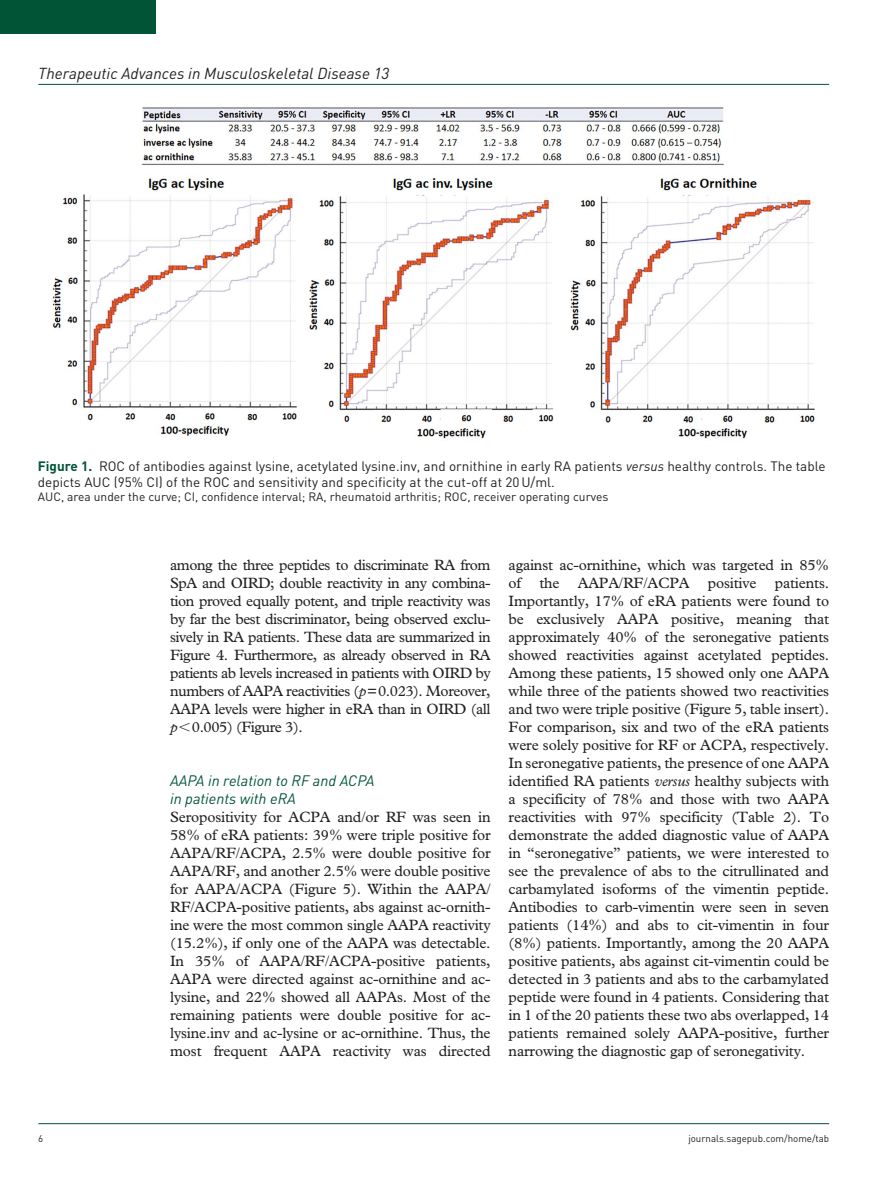
<style>
.page{position:relative;width:893px;height:1191px;background:#fff}
.page>*{position:absolute;margin:0;border:0;box-sizing:border-box;transform-origin:0 0}
.t1{font:italic 15.75px "DIN";color:#231f20}
.t2{font:15px/18px "Plantin Std";letter-spacing:-.01em;color:#231f20;text-align:justify}
.t3{font:italic 15px/18px "DIN";color:#015436}
.t4{font:13.5px/15.8px "DIN";color:#231f20}
.t5{font:12px "DIN";color:#231f20}
.t6{font:9.75px "DIN";color:#231f20}
.s1{font-weight:700;color:#015436}
.s2{font-style:italic}
</style>
<div class="page">
<hr style="left:38px;top:84px;width:791px;height:1px;background:#015436">
<hr style="left:38px;top:1123px;width:791px;height:1px;background:#015436">
<div style="left:0;top:0;width:155px;height:34px;background:#015436"></div>
<img style="left:52px;top:107px;width:763px;height:332px">
<p class="t1" style="left:38px;top:63px;width:353px">Therapeutic Advances in Musculoskeletal Disease 13</p>
<p class="t4" style="left:38px;top:458px;width:789px"><span class="s1">Figure 1.</span> ROC of antibodies against lysine, acetylated lysine.inv, and ornithine in early RA patients <span class="s2">versus</span> healthy controls. The table depicts AUC (95% CI) of the ROC and sensitivity and specificity at the cut-off at 20U/ml.</p>
<p class="t5" style="left:38px;top:489px;width:572px">AUC, area under the curve; CI, confidence interval; RA, rheumatoid arthritis; ROC, receiver operating curves</p>
<p class="t2" style="left:170px;top:556px;width:322px">among the three peptides to discriminate RA from SpA and OIRD; double reactivity in any combina&shy;tion proved equally potent, and triple reactivity was by far the best discriminator, being observed exclu&shy;sively in RA patients. These data are summarized in Figure 4. Furthermore, as already observed in RA patients ab levels increased in patients with OIRD by numbers of AAPA reactivities (<span class="s2">p</span>=0.023). Moreover, AAPA levels were higher in eRA than in OIRD (all <span class="s2">p</span> 0.005) (Figure 3).</p>
<p class="t3" style="left:170px;top:771px;width:206px">AAPA in relation to RF and ACPA in patients with eRA</p>
<p class="t2" style="left:170px;top:808px;width:322px">Seropositivity for ACPA and/or RF was seen in 58% of eRA patients: 39% were triple positive for AAPA/RF/ACPA, 2.5% were double positive for AAPA/RF, and another 2.5% were double positive for AAPA/ACPA (Figure 5). Within the AAPA/ RF/ACPA-positive patients, abs against ac-ornith&shy;ine were the most common single AAPA reactivity (15.2%), if only one of the AAPA was detectable.<br>In 35% of AAPA/RF/ACPA-positive patients, AAPA were directed against ac-ornithine and ac&shy;lysine, and 22% showed all AAPAs. Most of the remaining patients were double positive for ac&shy;lysine.inv and ac-lysine or ac-ornithine. Thus, the most frequent AAPA reactivity was directed</p>
<p class="t2" style="left:509px;top:556px;width:322px">against ac-ornithine, which was targeted in 85% of the AAPA/RF/ACPA positive patients.<br>Importantly, 17% of eRA patients were found to be exclusively AAPA positive, meaning that approximately 40% of the seronegative patients showed reactivities against acetylated peptides.<br>Among these patients, 15 showed only one AAPA while three of the patients showed two reactivities and two were triple positive (Figure 5, table insert).<br>For comparison, six and two of the eRA patients were solely positive for RF or ACPA, respectively.<br>In seronegative patients, the presence of one AAPA identified RA patients <span class="s2">versus</span> healthy subjects with a specificity of 78% and those with two AAPA reactivities with 97% specificity (Table 2). To demonstrate the added diagnostic value of AAPA in “seronegative” patients, we were interested to see the prevalence of abs to the citrullinated and carbamylated isoforms of the vimentin peptide.<br>Antibodies to carb-vimentin were seen in seven patients (14%) and abs to cit-vimentin in four (8%) patients. Importantly, among the 20 AAPA positive patients, abs against cit-vimentin could be detected in 3 patients and abs to the carbamylated peptide were found in 4 patients. Considering that in 1 of the 20 patients these two abs overlapped, 14 patients remained solely AAPA-positive, further narrowing the diagnostic gap of seronegativity.</p>
<p class="t6" style="left:38px;top:1132px;width:7px">6</p>
<p class="t6" style="left:688px;top:1132px;width:142px">journals.sagepub.com/home/tab</p>
</div>
